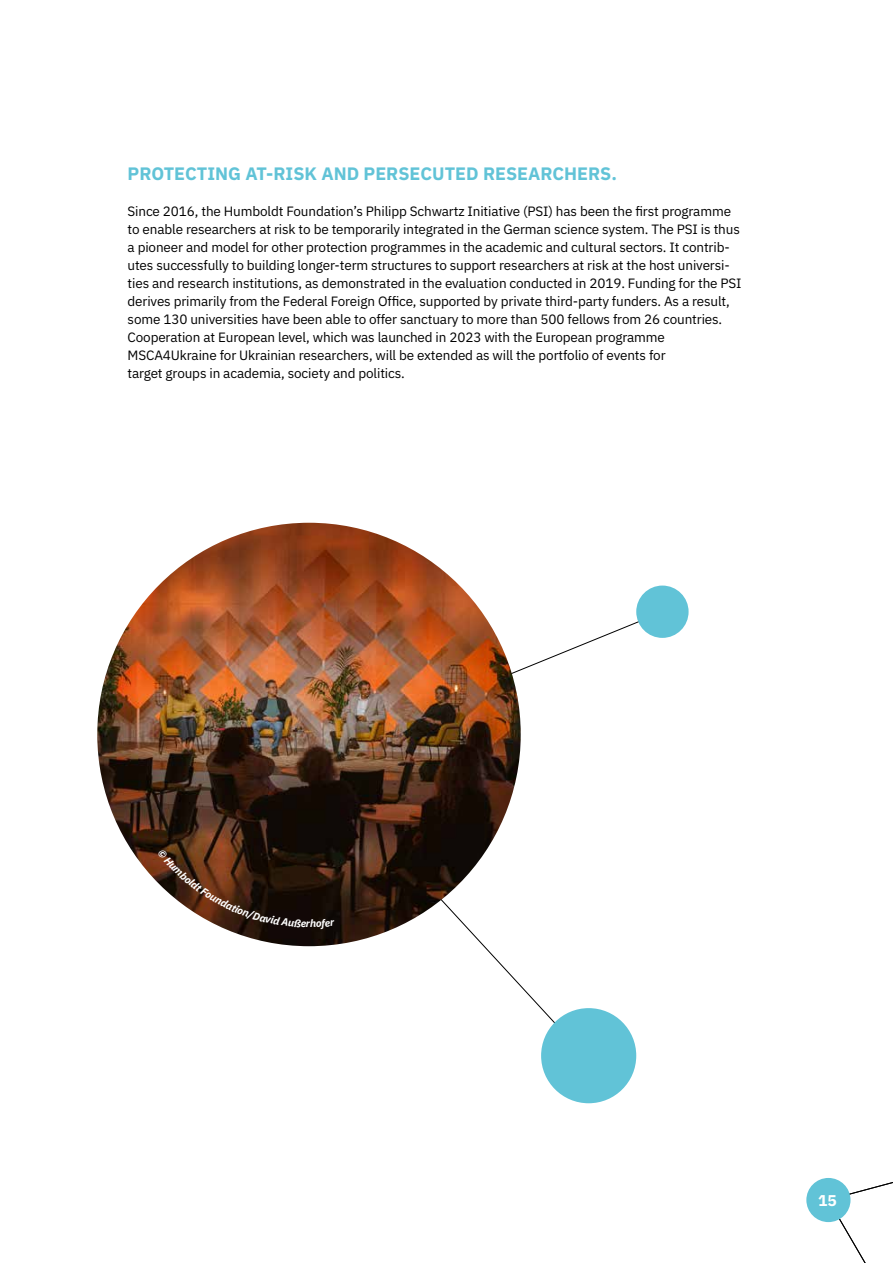
<style>
.page{position:relative;width:893px;height:1263px;background:#fff}
.page>*{position:absolute;margin:0;border:0;box-sizing:border-box;transform-origin:0 0}
.t1{font:700 18px "IBM Plex Sans";color:#61c3d7}
.t2{font:700 15.6px "IBM Plex Sans";color:#fff}
.t3{font:13.5px/18px "IBM Plex Sans";letter-spacing:-.01em;color:#000}
.t4{font:italic 700 10.5px "IBM Plex Sans";color:#fff}
</style>
<div class="page">
<svg style="left:308px;top:612px;width:349px;height:444px"></svg>
<div style="left:541px;top:1008px;width:95px;height:95px;background:#61c3d7;border-radius:50%"></div>
<div style="left:636px;top:585px;width:53px;height:53px;background:#61c3d7;border-radius:50%"></div>
<svg style="left:827px;top:1178px;width:66px;height:85px"></svg>
<div style="left:806px;top:1178px;width:44px;height:44px;background:#61c3d7;border-radius:50%"></div>
<img style="left:97px;top:523px;width:424px;height:423px;border-radius:212px">
<img style="left:157px;top:536px;width:291px;height:393px">
<h1 class="t1" style="left:128px;top:159px;width:491px">PROTECTING AT-RISK AND PERSECUTED RESEARCHERS.</h1>
<p class="t3" style="left:128px;top:201px;width:616px">Since 2016, the Humboldt Foundation’s Philipp Schwartz Initiative (PSI) has been the first programme to enable researchers at risk to be temporarily integrated in the German science system. The PSI is thus a pioneer and model for other protection programmes in the academic and cultural sectors. It contrib&shy;utes successfully to building longer-term structures to support researchers at risk at the host universi&shy;ties and research institutions, as demonstrated in the evaluation conducted in 2019. Funding for the PSI derives primarily from the Federal Foreign Office, supported by private third-party funders. As a result, some 130 universities have been able to offer sanctuary to more than 500 fellows from 26 countries.<br>Cooperation at European level, which was launched in 2023 with the European programme MSCA4Ukraine for Ukrainian researchers, will be extended as will the portfolio of events for<br>target groups in academia, society and politics.</p>
<p class="t4" style="left:306px;top:915px;width:6px">r</p>
<p class="t2" style="left:818px;top:1188px;width:20px">15</p>
</div>
